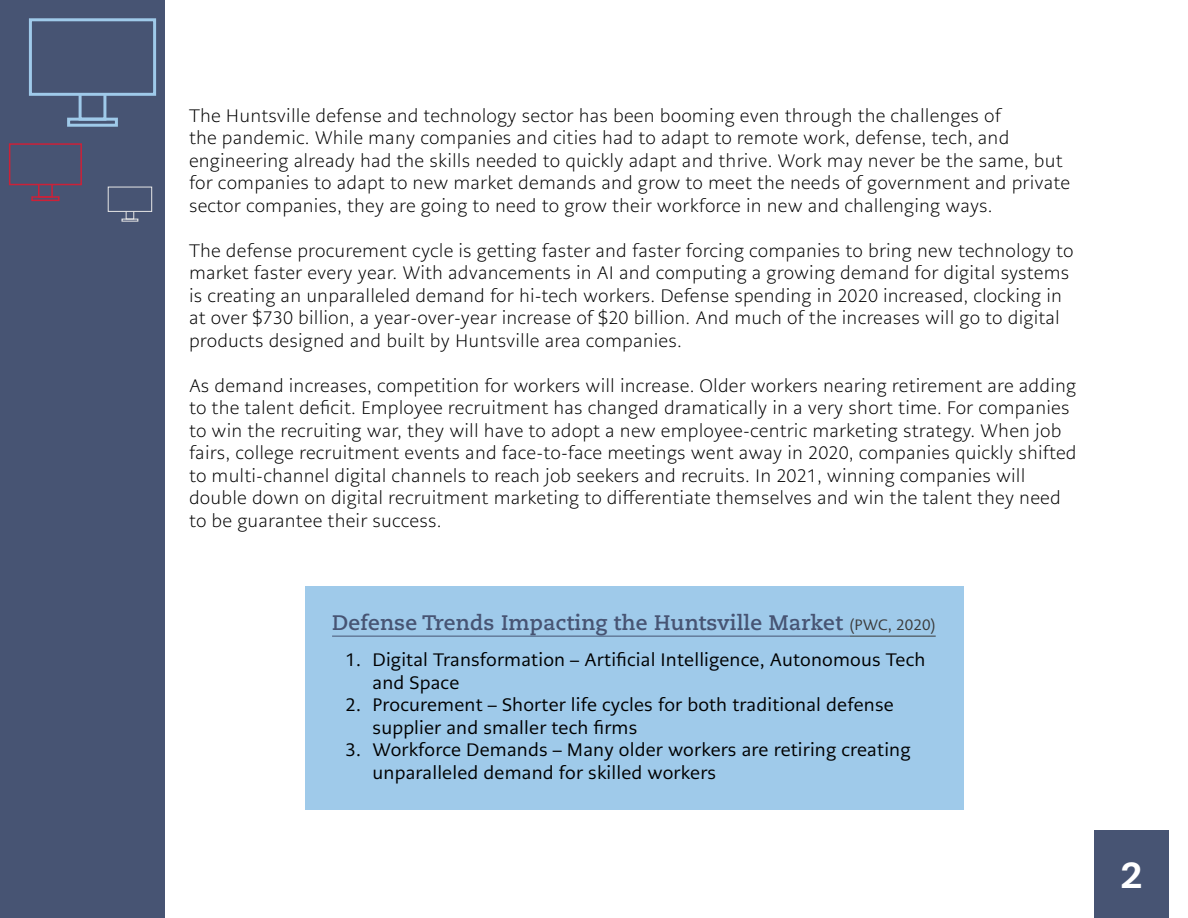
<style>
.page{position:relative;width:1188px;height:918px;background:#fff}
.page>*{position:absolute;margin:0;border:0;box-sizing:border-box;transform-origin:0 0}
.t1{font:800 36px "Caecilia LT Pro 85";color:#fff}
.t2{font:700 21px "Caecilia LT Pro 75";letter-spacing:.01em;color:#475473}
.t3{font:300 18px/22.5px "PMN Caecilia Sans Text";letter-spacing:.01em;color:#000}
.t4{font:18px/22.5px "PMN Caecilia Sans Text";letter-spacing:.01em;color:#000}
.s1{font-family:"PMN Caecilia Sans Text";font-weight:400;font-size:15px;color:#3b3b3b}
</style>
<div class="page">
<div style="left:0;top:0;width:164px;height:918px;background:#475473"></div>
<div style="left:1095px;top:831px;width:74px;height:87px;background:#475473"></div>
<div style="left:29px;top:18px;width:127px;height:78px;border:3px solid #9fcaea"></div>
<div style="left:79px;top:94px;width:27px;height:27px;border:3px solid #9fcaea"></div>
<div style="left:67px;top:118px;width:51px;height:9px;border:3px solid #9fcaea"></div>
<div style="left:9px;top:143px;width:73px;height:42px;border:2px solid #cc2138"></div>
<div style="left:38px;top:183px;width:15px;height:15px;border:2px solid #cc2138"></div>
<div style="left:31px;top:196px;width:29px;height:5px;border:2px solid #cc2138"></div>
<div style="left:108px;top:187px;width:44px;height:25px;border:1px solid #e6e6e6"></div>
<div style="left:126px;top:211px;width:8px;height:8px;border:1px solid #e6e6e6"></div>
<div style="left:122px;top:219px;width:16px;height:3px;border:1px solid #e6e6e6"></div>
<div style="left:305px;top:587px;width:659px;height:223px;background:#9fcaea"></div>
<hr style="left:332px;top:636px;width:518px;height:1px;background:#475473">
<hr style="left:850px;top:636px;width:86px;height:1px;background:#3b3b3b">
<p class="t3" style="left:189px;top:104px;width:883px">The Huntsville defense and technology sector has been booming even through the challenges of<br>the pandemic. While many companies and cities had to adapt to remote work, defense, tech, and engineering already had the skills needed to quickly adapt and thrive. Work may never be the same, but for companies to adapt to new market demands and grow to meet the needs of government and private sector companies, they are going to need to grow their workforce in new and challenging ways.</p>
<p class="t3" style="left:189px;top:239px;width:886px">The defense procurement cycle is getting faster and faster forcing companies to bring new technology to market faster every year. With advancements in AI and computing a growing demand for digital systems is creating an unparalleled demand for hi-tech workers. Defense spending in 2020 increased, clocking in at over $730 billion, a year-over-year increase of $20 billion. And much of the increases will go to digital products designed and built by Huntsville area companies.</p>
<p class="t3" style="left:189px;top:374px;width:889px">As demand increases, competition for workers will increase. Older workers nearing retirement are adding to the talent deficit. Employee recruitment has changed dramatically in a very short time. For companies to win the recruiting war, they will have to adopt a new employee-centric marketing strategy. When job fairs, college recruitment events and face-to-face meetings went away in 2020, companies quickly shifted to multi-channel digital channels to reach job seekers and recruits. In 2021, winning companies will double down on digital recruitment marketing to differentiate themselves and win the talent they need to be guarantee their success.</p>
<p class="t2" style="left:332px;top:608px;width:605px">Defense Trends Impacting the Huntsville Market <span class="s1">(PWC, 2020)</span></p>
<p class="t4" style="left:373px;top:648px;width:554px;text-indent:-27px">1. Digital Transformation – Artificial Intelligence, Autonomous Tech and Space</p>
<p class="t4" style="left:373px;top:693px;width:523px;text-indent:-27px">2. Procurement – Shorter life cycles for both traditional defense supplier and smaller tech firms</p>
<p class="t4" style="left:373px;top:738px;width:540px;text-indent:-27px">3. Workforce Demands – Many older workers are retiring creating unparalleled demand for skilled workers</p>
<h1 class="t1" style="left:1121px;top:851px;width:23px">2</h1>
</div>
